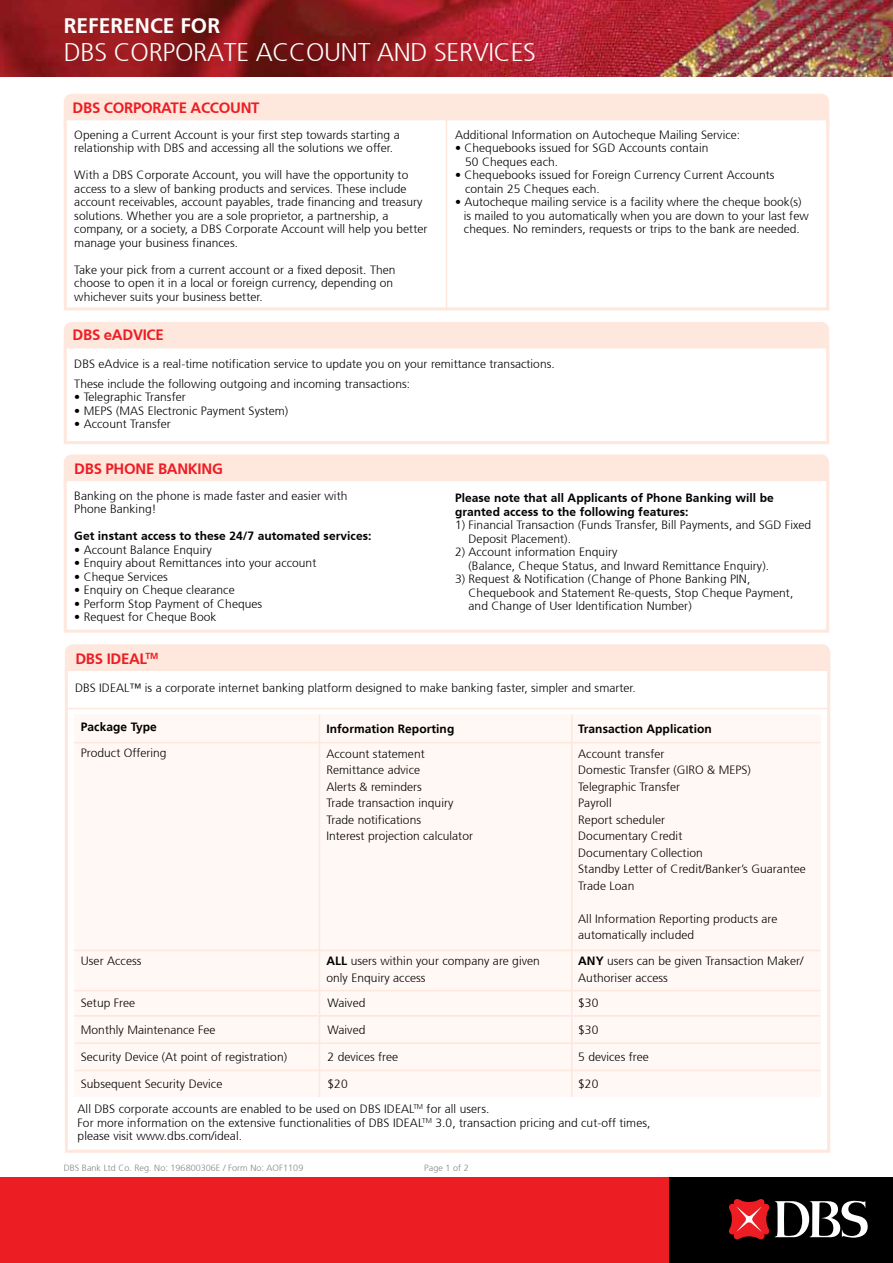
<style>
.page{position:relative;width:893px;height:1263px;background:#fff}
.page>*{position:absolute;margin:0;border:0;box-sizing:border-box;transform-origin:0 0}
.t1{font:300 25.5px "Frutiger 45";letter-spacing:-.01em;color:#fff}
.t2{font:700 21px "Frutiger 65";color:#fff}
.t3{font:700 15px "Frutiger 65";letter-spacing:-.02em;color:#ed1d24}
.t4{font:300 12px/13.5px "Frutiger 45";letter-spacing:.005em;color:#000}
.t5{font:700 12px/13.5px "Frutiger 65";letter-spacing:.005em;color:#000}
.t6{font:700 12px "Frutiger";letter-spacing:.005em;color:#000}
.t7{font:300 9px "Frutiger 45";letter-spacing:.005em;color:#828387}
.s1{font-family:"Frutiger";font-weight:700}
</style>
<div class="page">
<div style="left:64px;top:94px;width:765px;height:23px;background:#fee7dc"></div>
<div style="left:64px;top:117px;width:765px;height:193px;background:#fff;border:3px solid #fee7dc"></div>
<div style="left:64px;top:322px;width:765px;height:23px;background:#fee7dc"></div>
<div style="left:64px;top:345px;width:765px;height:99px;background:#fff;border:3px solid #fee7dc"></div>
<hr style="left:446px;top:117px;width:1px;height:193px;background:#fee7dc">
<div style="left:64px;top:454px;width:765px;height:24px;background:#fee7dc"></div>
<div style="left:64px;top:478px;width:765px;height:155px;background:#fff;border:3px solid #fee7dc"></div>
<div style="left:65px;top:644px;width:765px;height:24px;background:#fee7dc"></div>
<div style="left:65px;top:668px;width:765px;height:485px;background:#fff;border:3px solid #fee7dc"></div>
<div style="left:74px;top:715px;width:746px;height:382px;background:#fff8f5"></div>
<hr style="left:68px;top:708px;width:762px;height:1px;background:#fee7dc">
<hr style="left:74px;top:742px;width:746px;height:1px;background:#fee7dc">
<hr style="left:74px;top:950px;width:746px;height:1px;background:#fee7dc">
<hr style="left:74px;top:990px;width:746px;height:1px;background:#fee7dc">
<hr style="left:74px;top:1015px;width:746px;height:1px;background:#fee7dc">
<hr style="left:75px;top:1042px;width:745px;height:2px;background:#fee7dc">
<hr style="left:75px;top:1070px;width:745px;height:1px;background:#fee7dc">
<hr style="left:319px;top:715px;width:1px;height:382px;background:#fee7dc">
<hr style="left:571px;top:715px;width:1px;height:382px;background:#fee7dc">
<img style="left:0;top:0;width:893px;height:76px">
<div style="left:1px;top:1178px;width:668px;height:85px;background:#ed1d24"></div>
<div style="left:669px;top:1178px;width:224px;height:85px;background:#000"></div>
<svg style="left:728px;top:1199px;width:140px;height:41px"></svg>
<h2 class="t2" style="left:64px;top:13px;width:49px">REFERENCE</h2>
<h2 class="t2" style="left:180px;top:13px;width:26px">FOR</h2>
<h1 class="t1" style="left:64px;top:37px;width:474px">DBS CORPORATE ACCOUNT AND SERVICES</h1>
<p class="t3" style="left:73px;top:99px;width:188px">DBS Corporate Account</p>
<p class="t4" style="left:74px;top:128px;width:327px">Opening a Current Account is your first step towards starting a relationship with DBS and accessing all the solutions we offer.</p>
<p class="t4" style="left:74px;top:169px;width:355px">With a DBS Corporate Account, you will have the opportunity to access to a slew of banking products and services. These include account receivables, account payables, trade financing and treasury solutions. Whether you are a sole proprietor, a partnership, a company, or a society, a DBS Corporate Account will help you better manage your business finances.</p>
<p class="t4" style="left:74px;top:263px;width:323px">Take your pick from a current account or a fixed deposit. Then choose to open it in a local or foreign currency, depending on whichever suits your business better.</p>
<p class="t4" style="left:455px;top:128px;width:287px">Additional Information on Autocheque Mailing Service:</p>
<p class="t4" style="left:465px;top:142px;width:245px;text-indent:-10px">• Chequebooks issued for SGD Accounts contain<br>50 Cheques each.</p>
<p class="t4" style="left:465px;top:169px;width:311px;text-indent:-10px">• Chequebooks issued for Foreign Currency Current Accounts contain 25 Cheques each.</p>
<p class="t4" style="left:464px;top:196px;width:346px;text-indent:-9px">• Autocheque mailing service is a facility where the cheque book(s) is mailed to you automatically when you are down to your last few cheques. No reminders, requests or trips to the bank are needed.</p>
<p class="t3" style="left:73px;top:326px;width:93px">DBS eAdvice</p>
<p class="t4" style="left:74px;top:354px;width:482px;line-height:19.5px">DBS eAdvice is a real-time notification service to update you on your remittance transactions.<br>These include the following outgoing and incoming transactions:</p>
<p class="t4" style="left:74px;top:390px;width:113px">• Telegraphic Transfer</p>
<p class="t4" style="left:74px;top:404px;width:215px">• MEPS (MAS Electronic Payment System)</p>
<p class="t4" style="left:74px;top:417px;width:98px">• Account Transfer</p>
<p class="t3" style="left:74px;top:460px;width:150px">DBS Phone Banking</p>
<p class="t4" style="left:74px;top:489px;width:275px">Banking on the phone is made faster and easier with<br>Phone Banking!</p>
<p class="t5" style="left:74px;top:529px;width:299px">Get instant access to these 24/7 automated services:</p>
<p class="t4" style="left:74px;top:543px;width:139px">• Account Balance Enquiry</p>
<p class="t4" style="left:74px;top:556px;width:244px">• Enquiry about Remittances into your account</p>
<p class="t4" style="left:74px;top:570px;width:95px">• Cheque Services</p>
<p class="t4" style="left:74px;top:583px;width:162px">• Enquiry on Cheque clearance</p>
<p class="t4" style="left:74px;top:597px;width:189px">• Perform Stop Payment of Cheques</p>
<p class="t4" style="left:74px;top:610px;width:144px">• Request for Cheque Book</p>
<p class="t5" style="left:455px;top:491px;width:320px">Please note that all Applicants of Phone Banking will be granted access to the following features:</p>
<p class="t4" style="left:469px;top:518px;width:344px;text-indent:-14px">1) Financial Transaction (Funds Transfer, Bill Payments, and SGD Fixed<br>Deposit Placement).</p>
<p class="t4" style="left:469px;top:545px;width:302px;text-indent:-14px">2) Account information Enquiry<br>(Balance, Cheque Status, and Inward Remittance Enquiry).</p>
<p class="t4" style="left:469px;top:572px;width:326px;text-indent:-14px">3) Request &amp; Notification (Change of Phone Banking PIN,<br>Chequebook and Statement Re-quests, Stop Cheque Payment, and Change of User Identification Number)</p>
<p class="t3" style="left:75px;top:650px;width:85px">DBS IDEAL<sup>TM</sup></p>
<p class="t4" style="left:75px;top:681px;width:562px">DBS IDEAL™ is a corporate internet banking platform designed to make banking faster, simpler and smarter.</p>
<p class="t6" style="left:81px;top:720px;width:78px">Package Type</p>
<p class="t4" style="left:81px;top:746px;width:87px">Product Offering</p>
<p class="t6" style="left:326px;top:721px;width:129px">Information Reporting</p>
<p class="t6" style="left:578px;top:721px;width:135px">Transaction Application</p>
<p class="t4" style="left:326px;top:745px;width:148px;line-height:16.5px">Account statement<br>Remittance advice<br>Alerts &amp; reminders<br>Trade transaction inquiry<br>Trade notifications<br>Interest projection calculator</p>
<p class="t4" style="left:578px;top:745px;width:229px;line-height:16.5px">Account transfer<br>Domestic Transfer (GIRO &amp; MEPS)<br>Telegraphic Transfer<br>Payroll<br>Report scheduler<br>Documentary Credit<br>Documentary Collection<br>Standby Letter of Credit/Banker’s Guarantee<br>Trade Loan</p>
<p class="t4" style="left:578px;top:910px;width:201px;line-height:16.5px">All Information Reporting products are automatically included</p>
<p class="t4" style="left:81px;top:954px;width:62px">User Access</p>
<p class="t4" style="left:81px;top:996px;width:56px">Setup Free</p>
<p class="t4" style="left:81px;top:1023px;width:136px">Monthly Maintenance Fee</p>
<p class="t4" style="left:81px;top:1050px;width:208px">Security Device (At point of registration)</p>
<p class="t4" style="left:81px;top:1077px;width:143px">Subsequent Security Device</p>
<p class="t4" style="left:326px;top:953px;width:215px;line-height:16.5px"><span class="s1">ALL</span> users within your company are given only Enquiry access</p>
<p class="t4" style="left:328px;top:996px;width:39px">Waived</p>
<p class="t4" style="left:328px;top:1023px;width:39px">Waived</p>
<p class="t4" style="left:328px;top:1050px;width:72px">2 devices free</p>
<p class="t4" style="left:328px;top:1077px;width:22px">$20</p>
<p class="t4" style="left:578px;top:953px;width:227px;line-height:16.5px"><span class="s1">ANY</span> users can be given Transaction Maker/<br>Authoriser access</p>
<p class="t4" style="left:578px;top:996px;width:22px">$30</p>
<p class="t4" style="left:578px;top:1023px;width:22px">$30</p>
<p class="t4" style="left:578px;top:1050px;width:72px">5 devices free</p>
<p class="t4" style="left:578px;top:1077px;width:22px">$20</p>
<p class="t4" style="left:78px;top:1103px;width:574px">All DBS corporate accounts are enabled to be used on DBS IDEAL<sup>TM</sup> for all users.<br>For more information on the extensive functionalities of DBS IDEAL<sup>TM</sup> 3.0, transaction pricing and cut-off times, please visit www.dbs.com/ideal.</p>
<p class="t7" style="left:64px;top:1163px;width:241px">DBS Bank Ltd Co. Reg. No: 196800306E / Form No: AOF1109</p>
<p class="t7" style="left:424px;top:1163px;width:46px">Page 1 of 2</p>
</div>
